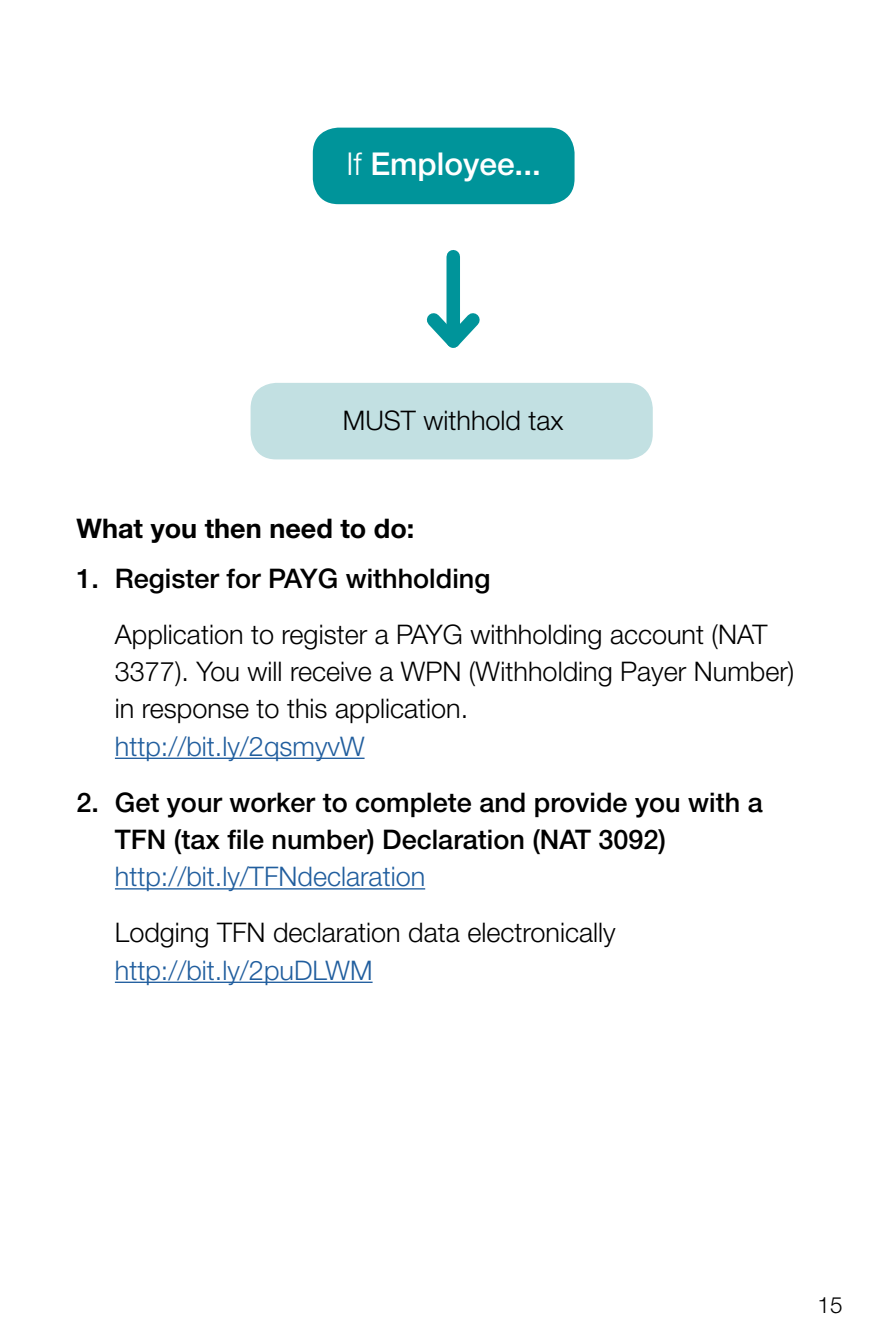
<style>
.page{position:relative;width:881px;height:1340px;background:#fff}
.page>*{position:absolute;margin:0;border:0;box-sizing:border-box;transform-origin:0 0}
.t1{font:500 31.5px "Helvetica Neue LT";color:#fff}
.t2{font:300 27px/37.1px "Helvetica Neue LT";color:#000}
.t3{font:500 27px/37.1px "Helvetica Neue LT";color:#000}
.t4{font:700 27px "Helvetica Neue LT";color:#000}
.t5{font:300 22.5px "Helvetica Neue LT";color:#000}
.s1{font-weight:300}
.s2{font-weight:500}
.s3{color:#215e9e}
.s4{font-weight:300;color:#215e9e}
</style>
<div class="page">
<div style="left:313px;top:128px;width:261px;height:76px;background:#00949a;border-radius:26px"></div>
<div style="left:446px;top:257px;width:14px;height:84px;background:#00949a"></div>
<svg style="left:426px;top:301px;width:54px;height:47px"></svg>
<div style="left:250px;top:383px;width:402px;height:76px;background:#c2e0e2;border-radius:26px"></div>
<hr style="left:115px;top:757px;width:249px;height:2px;background:#215e9e">
<hr style="left:115px;top:888px;width:310px;height:1px;background:#215e9e">
<hr style="left:115px;top:981px;width:257px;height:2px;background:#215e9e">
<h1 class="t1" style="left:346px;top:145px;width:196px"><span class="s1">If</span> Employee...</h1>
<p class="t2" style="left:343px;top:401px;width:222px">MUST withhold tax</p>
<p class="t4" style="left:77px;top:511px;width:339px">What you then need to do:</p>
<p class="t2" style="left:115px;top:549px;width:653px;line-height:56.2px;text-indent:-38px"><span class="s2">1. Register for PAYG withholding<br></span>Application to register a PAYG withholding account (NAT</p>
<p class="t2" style="left:115px;top:652px;width:680px">3377). You will receive a WPN (Withholding Payer Number) in response to this application.<br><span class="s3">http://bit.ly/2qsmyvW</span></p>
<p class="t3" style="left:115px;top:783px;width:649px;text-indent:-38px">2. Get your worker to complete and provide you with a<br>TFN (tax file number) Declaration (NAT 3092) <span class="s4">http://bit.ly/TFNdeclaration</span></p>
<p class="t2" style="left:115px;top:913px;width:502px">Lodging TFN declaration data electronically <span class="s3">http://bit.ly/2puDLWM</span></p>
<p class="t5" style="left:817px;top:1291px;width:27px">15</p>
</div>
